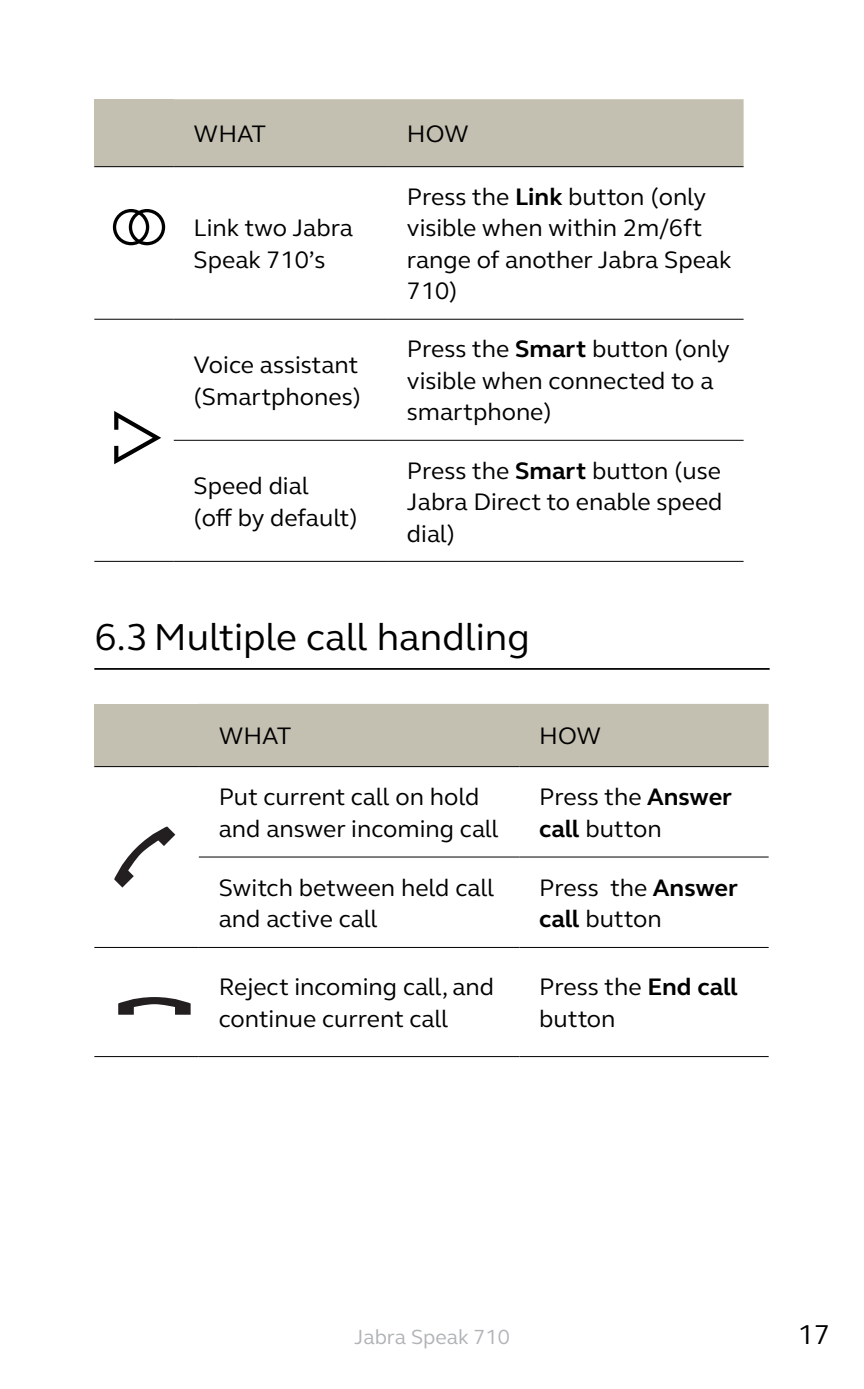
<style>
.page{position:relative;width:864px;height:1389px;background:#fff}
.page>*{position:absolute;margin:0;border:0;box-sizing:border-box;transform-origin:0 0}
.t1{font:38.5px "GN Elliot";letter-spacing:-.005em;color:#000}
.t2{font:28px "GN Elliot";color:#000}
.t3{font:24.5px/31.5px "GN Elliot";color:#000}
.t4{font:21px "GN Elliot";color:#b1b4b6}
.s1{font-weight:700}
</style>
<div class="page">
<hr style="left:94px;top:668px;width:675px;height:2px;background:#000">
<div style="left:94px;top:99px;width:80px;height:68px;background:#c4c0b1"></div>
<div style="left:174px;top:99px;width:569px;height:67px;background:#c4c0b1"></div>
<hr style="left:94px;top:319px;width:80px;height:1px;background:#000">
<hr style="left:94px;top:561px;width:80px;height:1px;background:#000">
<hr style="left:94px;top:166px;width:80px;height:1px;background:#000">
<hr style="left:174px;top:166px;width:213px;height:1px;background:#000">
<hr style="left:387px;top:166px;width:356px;height:1px;background:#000">
<hr style="left:174px;top:319px;width:213px;height:1px;background:#000">
<hr style="left:387px;top:319px;width:356px;height:1px;background:#000">
<hr style="left:174px;top:440px;width:213px;height:1px;background:#000">
<hr style="left:387px;top:440px;width:356px;height:1px;background:#000">
<hr style="left:174px;top:561px;width:213px;height:1px;background:#000">
<hr style="left:387px;top:561px;width:356px;height:1px;background:#000">
<svg style="left:113px;top:209px;width:52px;height:36px"></svg>
<svg style="left:114px;top:411px;width:47px;height:53px"></svg>
<div style="left:94px;top:704px;width:105px;height:63px;background:#c4c0b1"></div>
<div style="left:199px;top:704px;width:569px;height:62px;background:#c4c0b1"></div>
<hr style="left:94px;top:1056px;width:105px;height:1px;background:#000">
<hr style="left:94px;top:766px;width:105px;height:1px;background:#000">
<hr style="left:94px;top:947px;width:105px;height:1px;background:#000">
<hr style="left:199px;top:766px;width:320px;height:1px;background:#000">
<hr style="left:519px;top:766px;width:249px;height:1px;background:#000">
<hr style="left:199px;top:856px;width:320px;height:2px;background:#000">
<hr style="left:519px;top:856px;width:249px;height:2px;background:#000">
<hr style="left:199px;top:947px;width:320px;height:1px;background:#000">
<hr style="left:519px;top:947px;width:249px;height:1px;background:#000">
<hr style="left:199px;top:1056px;width:320px;height:1px;background:#000">
<hr style="left:519px;top:1056px;width:249px;height:1px;background:#000">
<svg style="left:114px;top:826px;width:61px;height:62px"></svg>
<svg style="left:118px;top:997px;width:72px;height:18px"></svg>
<p class="t3" style="left:193px;top:117px;width:74px">WHAT</p>
<p class="t3" style="left:407px;top:117px;width:63px">HOW</p>
<p class="t3" style="left:193px;top:212px;width:161px">Link two Jabra<br>Speak 710’s</p>
<p class="t3" style="left:193px;top:349px;width:169px">Voice assistant (Smartphones)</p>
<p class="t3" style="left:193px;top:470px;width:165px">Speed dial<br>(off by default)</p>
<p class="t3" style="left:407px;top:180px;width:326px">Press the <span class="s1">Link</span> button (only visible when within 2m/6ft range of another Jabra Speak<br>710)</p>
<p class="t3" style="left:407px;top:333px;width:324px">Press the <span class="s1">Smart</span> button (only visible when connected to a smartphone)</p>
<p class="t3" style="left:407px;top:454px;width:317px;text-align:justify">Press the <span class="s1">Smart</span> button (use Jabra Direct to enable speed dial)</p>
<h1 class="t1" style="left:94px;top:611px;width:437px">6.3Multiple call handling</h1>
<p class="t3" style="left:218px;top:720px;width:74px">WHAT</p>
<p class="t3" style="left:539px;top:720px;width:63px">HOW</p>
<p class="t3" style="left:218px;top:781px;width:281px">Put current call on hold and answer incoming call</p>
<p class="t3" style="left:539px;top:781px;width:194px">Press the <span class="s1">Answer call</span> button</p>
<p class="t3" style="left:218px;top:871px;width:277px">Switch between held call and active call</p>
<p class="t3" style="left:539px;top:871px;width:200px">Press the <span class="s1">Answer call</span> button</p>
<p class="t3" style="left:218px;top:971px;width:277px">Reject incoming call, and continue current call</p>
<p class="t3" style="left:539px;top:971px;width:200px">Press the <span class="s1">End call </span>button</p>
<p class="t4" style="left:354px;top:1323px;width:157px">Jabra Speak 710</p>
<p class="t2" style="left:797px;top:1316px;width:34px">17</p>
</div>
